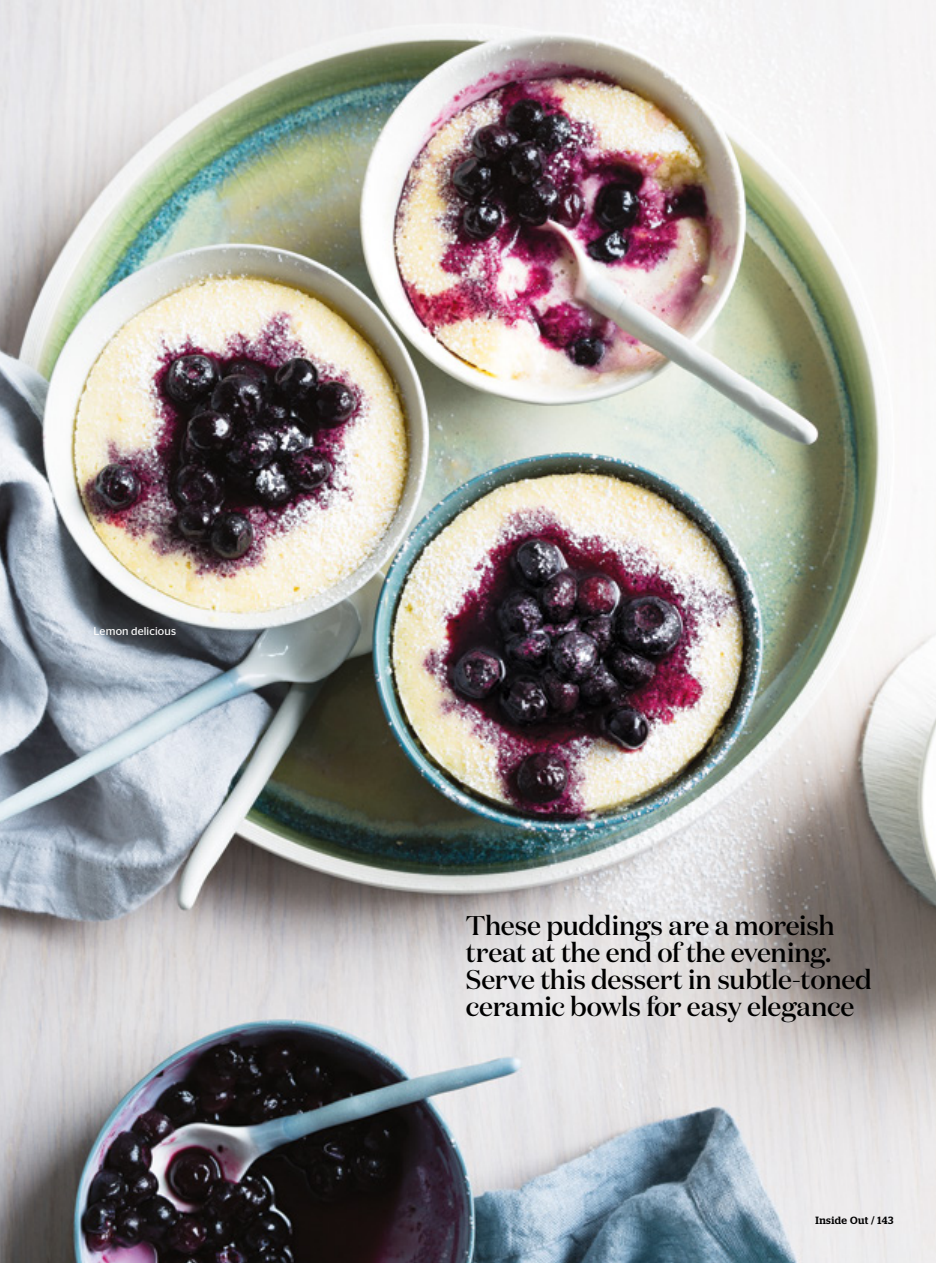
<style>
.page{position:relative;width:936px;height:1263px;background:#fff}
.page>*{position:absolute;margin:0;border:0;box-sizing:border-box;transform-origin:0 0}
.t1{font:500 27px/27px "Domaine Display";letter-spacing:-.01em;color:#000}
.t2{font:11.25px "Stag Sans";letter-spacing:.015em;color:#fff}
.t3{font:500 10.5px "Stag";letter-spacing:.05em;color:#000}
</style>
<div class="page">
<img style="left:0;top:0;width:935px;height:1263px">
<p class="t2" style="left:94px;top:625px;width:84px">Lemon delicious</p>
<p class="t1" style="left:466px;top:912px;width:407px">These puddings are a moreish treat at the end of the evening.<br>Serve this dessert in subtle-toned ceramic bowls for easy elegance</p>
<p class="t3" style="left:815px;top:1214px;width:80px">Inside Out / 143</p>
</div>
